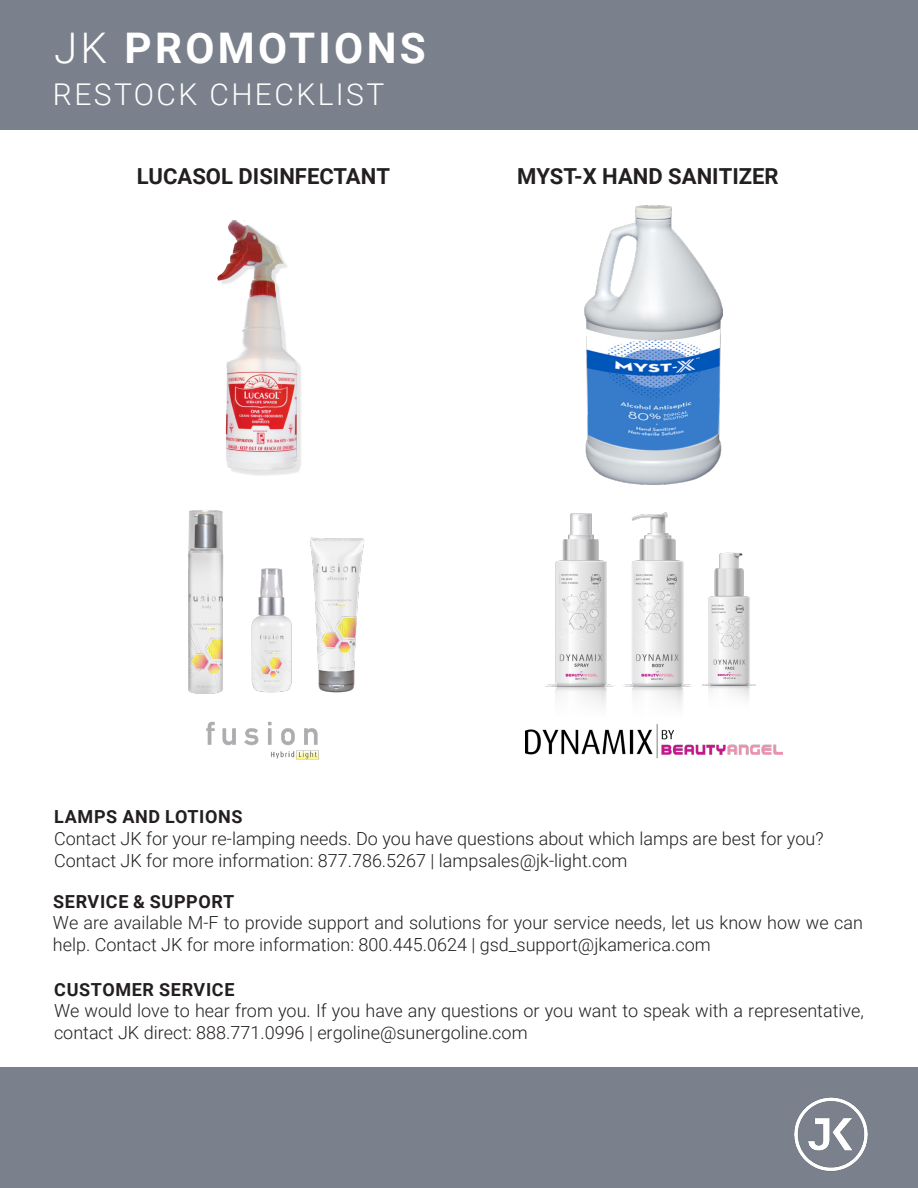
<style>
.page{position:relative;width:918px;height:1188px;background:#fff}
.page>*{position:absolute;margin:0;border:0;box-sizing:border-box;transform-origin:0 0}
.t1{font:700 42.15px "Roboto";letter-spacing:.08em;color:#fff}
.t2{font:300 30px "Roboto";letter-spacing:.08em;color:#fff}
.t3{font:700 22.05px "Roboto";color:#231f20}
.t4{font:300 18px/21.6px "Roboto";color:#231f20}
.t5{font:700 18px "Roboto";letter-spacing:.035em;color:#231f20}
.s1{font-weight:300}
</style>
<div class="page">
<img style="left:217px;top:220px;width:84px;height:256px">
<div style="left:0;top:0;width:918px;height:129px;background:#7b818c"></div>
<div style="left:0;top:1068px;width:918px;height:120px;background:#7b818c"></div>
<img style="left:794px;top:1097px;width:74px;height:75px">
<img style="left:584px;top:205px;width:139px;height:266px">
<img style="left:525px;top:724px;width:257px;height:35px">
<img style="left:206px;top:721px;width:113px;height:39px">
<img style="left:545px;top:471px;width:211px;height:235px">
<img style="left:188px;top:510px;width:177px;height:184px">
<p class="t1" style="left:54px;top:18px;width:373px"><span class="s1">JK</span> PROMOTIONS</p>
<p class="t2" style="left:53px;top:73px;width:333px">RESTOCK CHECKLIST</p>
<p class="t3" style="left:137px;top:161px;width:255px">LUCASOL DISINFECTANT</p>
<p class="t3" style="left:517px;top:161px;width:263px">MYST-X HAND SANITIZER</p>
<p class="t5" style="left:54px;top:804px;width:190px">LAMPS AND LOTIONS</p>
<p class="t4" style="left:54px;top:827px;width:771px">Contact JK for your re-lamping needs. Do you have questions about which lamps are best for you?</p>
<p class="t4" style="left:54px;top:849px;width:575px">Contact JK for more information: 877.786.5267 | lampsales@jk-light.com</p>
<p class="t5" style="left:53px;top:889px;width:183px">SERVICE &amp; SUPPORT</p>
<p class="t4" style="left:53px;top:911px;width:811px">We are available M-F to provide support and solutions for your service needs, let us know how we can help. Contact JK for more information: 800.445.0624 | gsd_support@jkamerica.com</p>
<p class="t5" style="left:54px;top:977px;width:182px">CUSTOMER SERVICE</p>
<p class="t4" style="left:54px;top:1000px;width:811px">We would love to hear from you. If you have any questions or you want to speak with a representative, contact JK direct: 888.771.0996 | ergoline@sunergoline.com</p>
</div>
